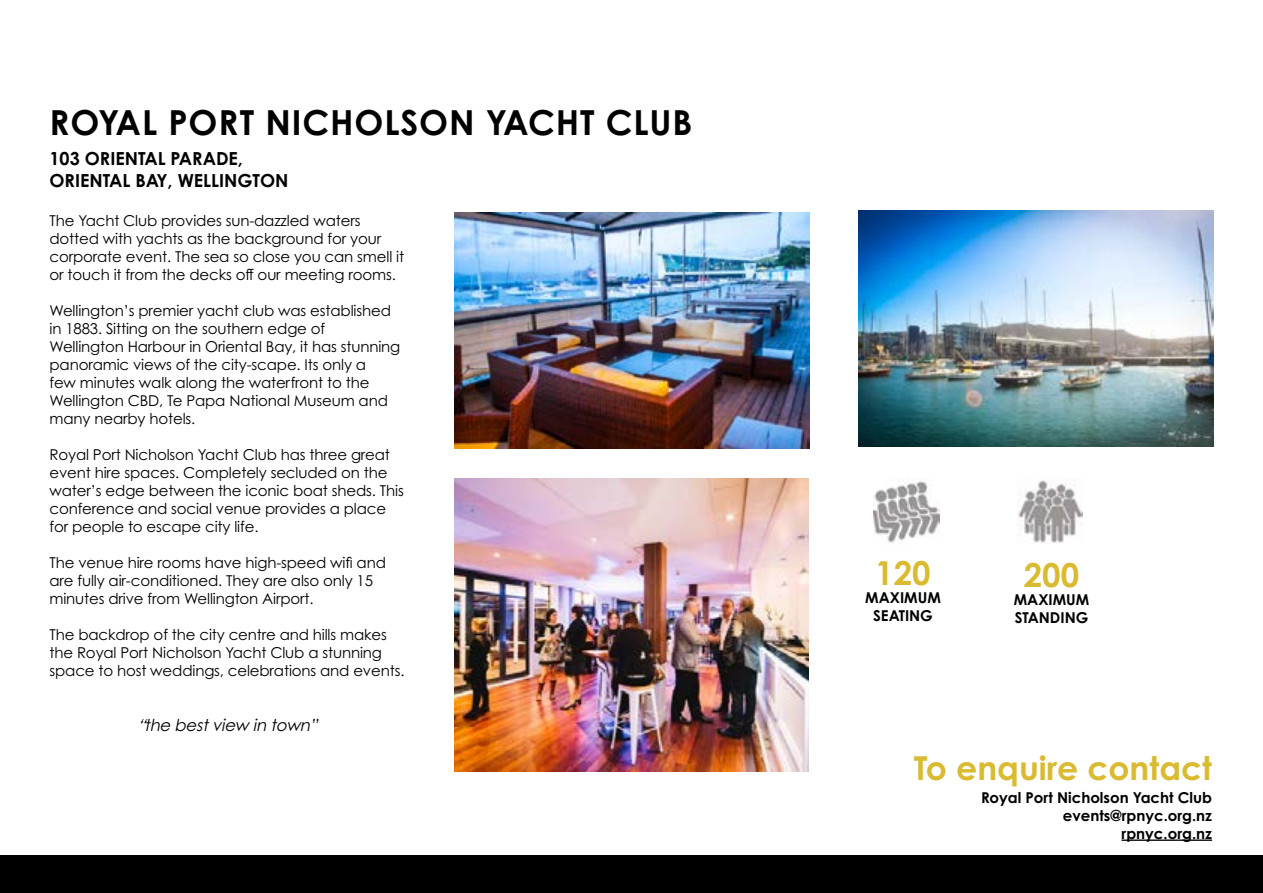
<style>
.page{position:relative;width:1263px;height:893px;background:#fff}
.page>*{position:absolute;margin:0;border:0;box-sizing:border-box;transform-origin:0 0}
.t1{font:700 34.5px "Century Gothic Pro";letter-spacing:.025em;color:#000}
.t2{font:700 33px "Century Gothic Pro";color:#d9ba30}
.t3{font:700 18px/21.6px "Century Gothic Pro";color:#000}
.t4{font:italic 16.5px "Century Gothic Pro";color:#000}
.t5{font:15px/18px "Century Gothic Pro";letter-spacing:-.01em;color:#000}
.t6{font:700 15px/18px "Century Gothic Pro";color:#000;text-align:center}
.t7{font:700 15px "Century Gothic";color:#000}
</style>
<div class="page">
<div style="left:0;top:855px;width:1263px;height:38px;background:#000"></div>
<img style="left:873px;top:478px;width:67px;height:65px">
<img style="left:1017px;top:480px;width:66px;height:63px">
<img style="left:454px;top:212px;width:355px;height:236px">
<img style="left:454px;top:479px;width:355px;height:293px">
<img style="left:858px;top:210px;width:355px;height:236px">
<hr style="left:1121px;top:839px;width:91px;height:2px;background:#000">
<h1 class="t1" style="left:50px;top:101px;width:644px">ROYAL PORT NICHOLSON YACHT CLUB</h1>
<p class="t3" style="left:50px;top:148px;width:241px">103 ORIENTAL PARADE,<br>ORIENTAL BAY, WELLINGTON</p>
<p class="t5" style="left:49px;top:211px;width:356px">The Yacht Club provides sun-dazzled waters dotted with yachts as the background for your corporate event. The sea so close you can smell it or touch it from the decks off our meeting rooms.</p>
<p class="t5" style="left:49px;top:301px;width:352px">Wellington’s premier yacht club was established in 1883. Sitting on the southern edge of Wellington Harbour in Oriental Bay, it has stunning panoramic views of the city-scape. Its only a<br>few minutes walk along the waterfront to the Wellington CBD, Te Papa National Museum and many nearby hotels.</p>
<p class="t5" style="left:49px;top:445px;width:356px">Royal Port Nicholson Yacht Club has three great event hire spaces. Completely secluded on the water’s edge between the iconic boat sheds. This conference and social venue provides a place for people to escape city life.</p>
<p class="t5" style="left:49px;top:553px;width:338px">The venue hire rooms have high-speed wifi and are fully air-conditioned. They are also only 15 minutes drive from Wellington Airport.</p>
<p class="t5" style="left:49px;top:625px;width:356px">The backdrop of the city centre and hills makes the Royal Port Nicholson Yacht Club a stunning space to host weddings, celebrations and events.</p>
<p class="t4" style="left:136px;top:715px;width:187px">“the bestview in town”</p>
<h2 class="t2" style="left:875px;top:552px;width:57px">120</h2>
<p class="t6" style="left:865px;top:588px;width:77px">MAXIMUM<br>SEATING</p>
<h2 class="t2" style="left:1024px;top:555px;width:57px">200</h2>
<p class="t6" style="left:1014px;top:591px;width:77px;text-align:left">MAXIMUM<br>STANDING</p>
<h2 class="t2" style="left:914px;top:748px;width:300px">To enquire contact</h2>
<p class="t6" style="left:981px;top:788px;width:232px;text-align:right">Royal Port Nicholson Yacht Club events@rpnyc.org.nz</p>
<p class="t7" style="left:1121px;top:822px;width:92px">rpnyc.org.nz</p>
</div>
